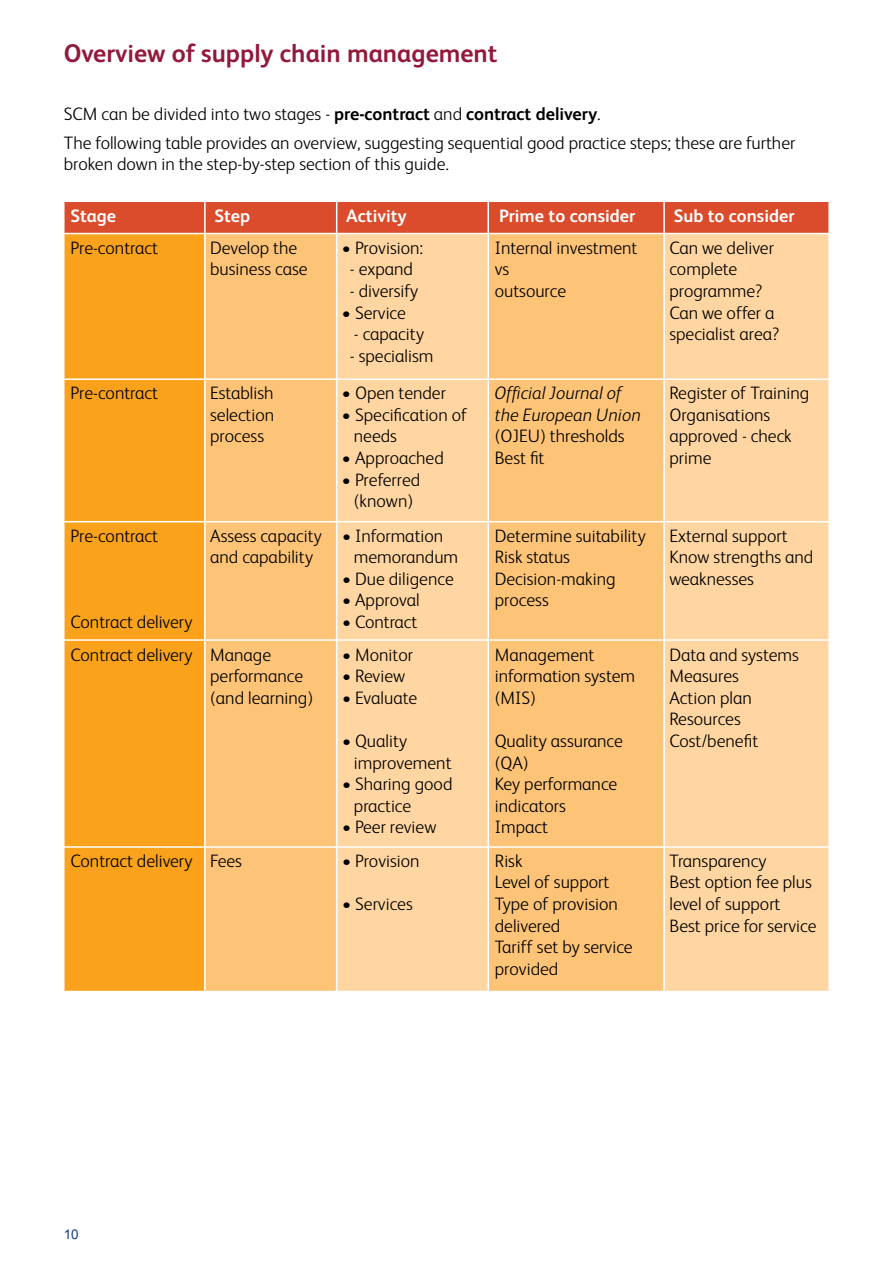
<style>
.page{position:relative;width:893px;height:1263px;background:#fff}
.page>*{position:absolute;margin:0;border:0;box-sizing:border-box;transform-origin:0 0}
.t1{font:700 25.5px "FS Albert";color:#93193a}
.t2{font:300 18px/21.6px "FS Albert";color:#000}
.t3{font:700 18px "FS Albert";color:#fff}
.t4{font:italic 300 18px/21.6px "FS Albert";color:#000}
.t5{font:13.5px "Arial";color:#19398a}
.s1{font-weight:700}
</style>
<div class="page">
<div style="left:65px;top:202px;width:763px;height:31px;background:#da4c2b"></div>
<div style="left:65px;top:234px;width:139px;height:757px;background:#faa21b"></div>
<div style="left:206px;top:234px;width:130px;height:757px;background:#fdc478"></div>
<svg style="left:337px;top:234px;width:491px;height:757px;fill:#ffd6a1"></svg>
<hr style="left:62px;top:378px;width:779px;height:2px;background:#fff">
<hr style="left:60px;top:521px;width:779px;height:1px;background:#fff">
<hr style="left:60px;top:639px;width:779px;height:2px;background:#fff">
<hr style="left:60px;top:846px;width:779px;height:2px;background:#fff">
<hr style="left:204px;top:196px;width:2px;height:805px;background:#fff">
<hr style="left:336px;top:196px;width:1px;height:805px;background:#fff">
<hr style="left:487px;top:196px;width:2px;height:805px;background:#fff">
<hr style="left:663px;top:196px;width:2px;height:805px;background:#fff">
<h1 class="t1" style="left:64px;top:36px;width:435px">Overview of supply chain management</h1>
<p class="t2" style="left:64px;top:98px;width:733px;line-height:29.5px">SCM can be divided into two stages - <span class="s1">pre-contract</span> and <span class="s1">contract delivery</span>.<br>The following table provides an overview, suggesting sequential good practice steps; these are further</p>
<p class="t2" style="left:64px;top:152px;width:387px">broken down in the step-by-step section of this guide.</p>
<p class="t3" style="left:71px;top:203px;width:47px">Stage</p>
<p class="t3" style="left:214px;top:203px;width:37px">Step</p>
<p class="t3" style="left:346px;top:203px;width:62px">Activity</p>
<p class="t3" style="left:499px;top:203px;width:138px">Prime to consider</p>
<p class="t3" style="left:674px;top:203px;width:122px">Sub to consider</p>
<p class="t2" style="left:71px;top:236px;width:89px">Pre-contract</p>
<p class="t2" style="left:210px;top:236px;width:99px">Develop the business case</p>
<p class="t2" style="left:342px;top:236px;width:83px">• Provision:</p>
<p class="t2" style="left:495px;top:236px;width:144px">Internal investment vs<br>outsource</p>
<p class="t2" style="left:669px;top:236px;width:112px">Can we deliver complete programme?<br>Can we offer a specialist area?</p>
<p class="t2" style="left:350px;top:258px;width:65px">- expand</p>
<p class="t2" style="left:350px;top:279px;width:70px">- diversify</p>
<p class="t2" style="left:342px;top:301px;width:66px">• Service</p>
<p class="t2" style="left:354px;top:322px;width:72px">- capacity</p>
<p class="t2" style="left:350px;top:344px;width:85px">- specialism</p>
<p class="t2" style="left:71px;top:381px;width:89px">Pre-contract</p>
<p class="t2" style="left:210px;top:381px;width:66px;text-align:justify">Establish selection process</p>
<p class="t2" style="left:342px;top:381px;width:106px">• Open tender</p>
<p class="t2" style="left:354px;top:403px;width:115px;text-indent:-12px">• Specification of needs</p>
<p class="t2" style="left:342px;top:446px;width:103px">• Approached</p>
<p class="t2" style="left:342px;top:468px;width:80px;text-align:center">• Preferred (known)</p>
<p class="t2" style="left:71px;top:524px;width:89px">Pre-contract</p>
<p class="t2" style="left:71px;top:610px;width:123px">Contract delivery</p>
<p class="t2" style="left:210px;top:524px;width:113px">Assess capacity and capability</p>
<p class="t2" style="left:354px;top:524px;width:106px;text-indent:-12px">• Information memorandum</p>
<p class="t2" style="left:342px;top:567px;width:113px">• Due diligence</p>
<p class="t2" style="left:342px;top:588px;width:79px">• Approval</p>
<p class="t2" style="left:342px;top:610px;width:77px">• Contract</p>
<p class="t2" style="left:210px;top:643px;width:104px;text-indent:-140px">Contract delivery Manage performance (and learning)</p>
<p class="t2" style="left:342px;top:643px;width:73px">• Monitor</p>
<p class="t2" style="left:342px;top:664px;width:65px">• Review</p>
<p class="t2" style="left:342px;top:686px;width:77px">• Evaluate</p>
<p class="t2" style="left:354px;top:729px;width:99px;text-indent:-12px">• Quality improvement</p>
<p class="t2" style="left:354px;top:772px;width:100px;text-indent:-12px">• Sharing good practice</p>
<p class="t2" style="left:342px;top:815px;width:96px">• Peer review</p>
<p class="t2" style="left:71px;top:849px;width:173px">Contract delivery Fees</p>
<p class="t2" style="left:342px;top:849px;width:79px">• Provision</p>
<p class="t2" style="left:342px;top:892px;width:72px">• Services</p>
<p class="t4" style="left:495px;top:381px;width:148px">Official Journal of the European Union</p>
<p class="t2" style="left:495px;top:424px;width:131px">(OJEU) thresholds<br>Best fit</p>
<p class="t2" style="left:669px;top:381px;width:141px">Register of Training<br>Organisations approved - check prime</p>
<p class="t2" style="left:495px;top:524px;width:153px">Determine suitability<br>Risk status<br>Decision-making process</p>
<p class="t2" style="left:669px;top:524px;width:145px">External support<br>Know strengths and weaknesses</p>
<p class="t2" style="left:495px;top:643px;width:142px">Management information system (MIS)</p>
<p class="t2" style="left:495px;top:729px;width:130px">Quality assurance (QA)<br>Key performance indicators<br>Impact</p>
<p class="t2" style="left:669px;top:643px;width:131px">Data and systems<br>Measures<br>Action plan<br>Resources<br>Cost/benefit</p>
<p class="t2" style="left:495px;top:849px;width:139px">Risk<br>Level of support<br>Type of provision delivered<br>Tariff set by service provided</p>
<p class="t2" style="left:669px;top:849px;width:149px">Transparency<br>Best option fee plus level of support<br>Best price for service</p>
<p class="t5" style="left:64px;top:1225px;width:17px">10</p>
</div>
